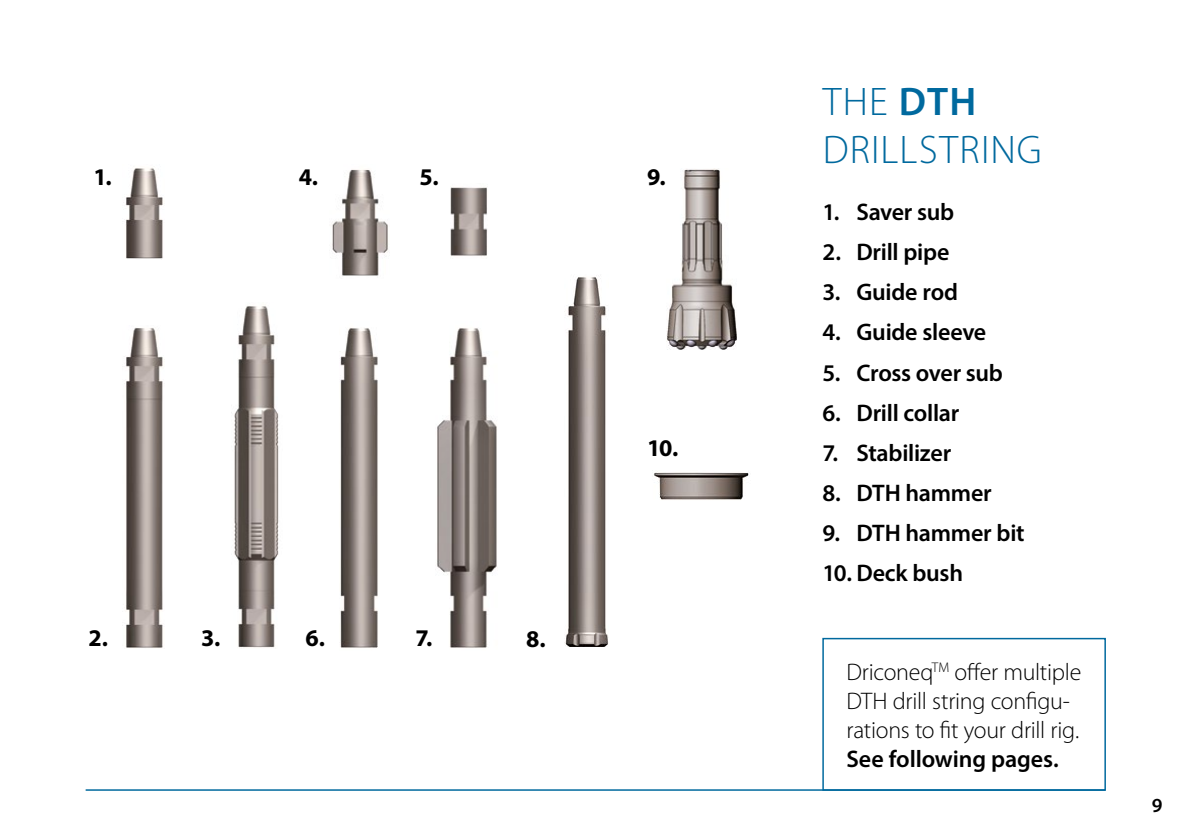
<style>
.page{position:relative;width:1191px;height:840px;background:#fff}
.page>*{position:absolute;margin:0;border:0;box-sizing:border-box;transform-origin:0 0}
.t1{font:300 40px/48px "Myriad Pro";letter-spacing:.03em;color:#00699e}
.t2{font:600 24px "Myriad Pro";letter-spacing:-.01em;color:#000}
.t3{font:300 24px/28.8px "Myriad Pro";letter-spacing:-.01em;color:#000}
.t4{font:700 24px "Myriad Pro";color:#000}
.t5{font:600 20px "Myriad Pro";color:#000}
.s1{font-weight:600}
</style>
<div class="page">
<div style="left:822px;top:637px;width:284px;height:153px;border:2px solid #00699e"></div>
<hr style="left:86px;top:788px;width:1019px;height:2px;background:#00699e">
<img style="left:125px;top:168px;width:38px;height:91px">
<img style="left:124px;top:327px;width:41px;height:321px">
<img style="left:340px;top:328px;width:38px;height:320px">
<img style="left:437px;top:328px;width:60px;height:320px">
<img style="left:564px;top:277px;width:44px;height:369px">
<img style="left:666px;top:169px;width:70px;height:181px">
<img style="left:654px;top:471px;width:95px;height:29px">
<img style="left:450px;top:187px;width:37px;height:69px">
<img style="left:332px;top:169px;width:56px;height:107px">
<img style="left:234px;top:306px;width:45px;height:342px">
<p class="t4" style="left:94px;top:161px;width:20px">1.</p>
<p class="t4" style="left:299px;top:161px;width:21px">4.</p>
<p class="t4" style="left:419px;top:161px;width:21px">5.</p>
<p class="t4" style="left:647px;top:161px;width:20px">9.</p>
<p class="t4" style="left:88px;top:621px;width:21px">2.</p>
<p class="t4" style="left:201px;top:621px;width:21px">3.</p>
<p class="t4" style="left:305px;top:621px;width:21px">6.</p>
<p class="t4" style="left:415px;top:621px;width:19px">7.</p>
<p class="t4" style="left:526px;top:623px;width:21px">8.</p>
<p class="t4" style="left:647px;top:432px;width:33px">10.</p>
<h1 class="t1" style="left:822px;top:78px;width:221px">THE <span class="s1">DTH<br></span>DRILLSTRING</h1>
<p class="t2" style="left:822px;top:196px;width:133px">1. Saver sub</p>
<p class="t2" style="left:822px;top:236px;width:129px">2. Drill pipe</p>
<p class="t2" style="left:822px;top:277px;width:137px">3. Guide rod</p>
<p class="t2" style="left:822px;top:317px;width:165px">4. Guide sleeve</p>
<p class="t2" style="left:822px;top:357px;width:182px">5. Cross over sub</p>
<p class="t2" style="left:822px;top:397px;width:138px">6. Drill collar</p>
<p class="t2" style="left:822px;top:437px;width:130px">7. Stabilizer</p>
<p class="t2" style="left:822px;top:477px;width:171px">8. DTH hammer</p>
<p class="t2" style="left:822px;top:517px;width:204px">9. DTH hammer bit</p>
<p class="t2" style="left:822px;top:557px;width:142px">10. Deck bush</p>
<p class="t3" style="left:846px;top:657px;width:236px">Driconeq<sup>TM</sup> offer multiple<br>DTH drill string configu&shy;rations to fit your drill rig.</p>
<p class="t2" style="left:846px;top:742px;width:214px">See following pages.</p>
<p class="t5" style="left:1151px;top:791px;width:12px">9</p>
</div>
